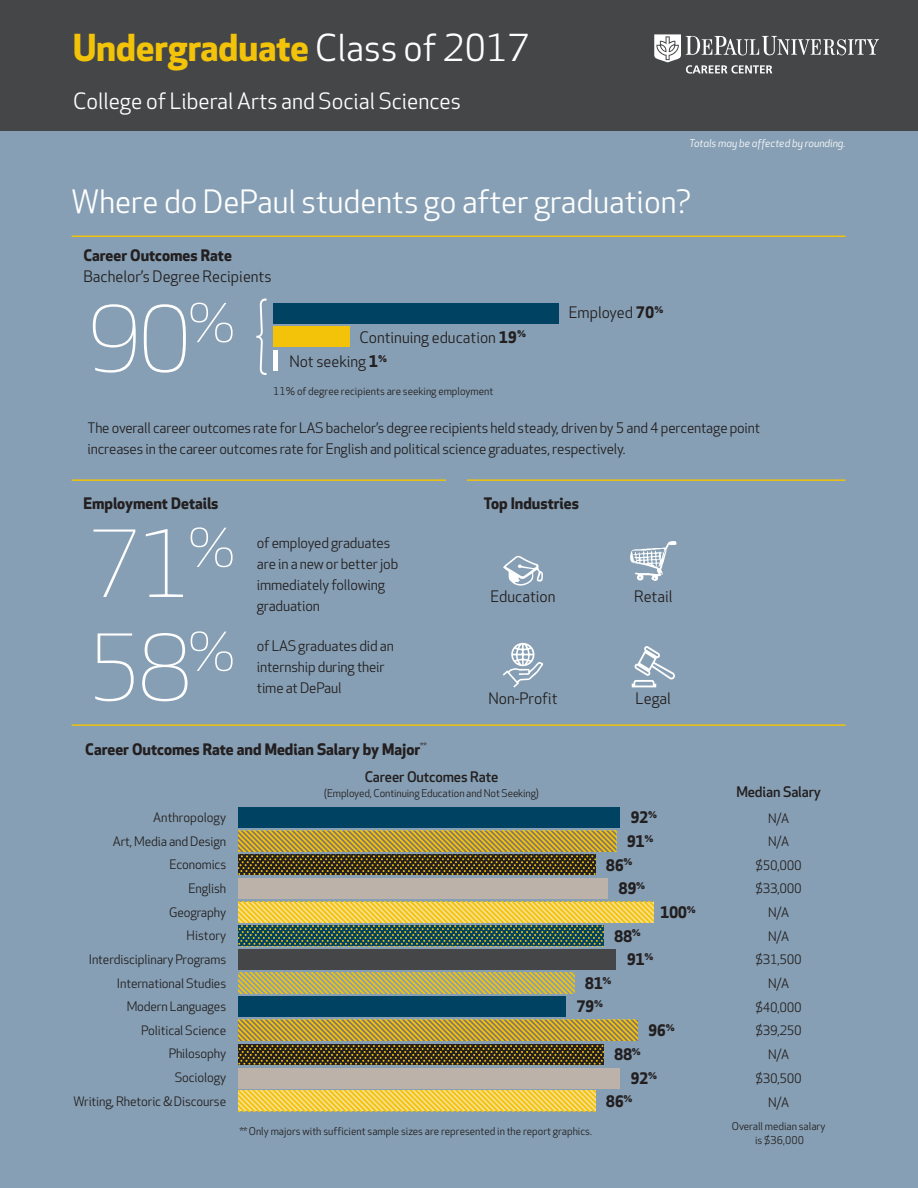
<style>
.page{position:relative;width:918px;height:1188px;background:#879fb4}
.page>*{position:absolute;margin:0;border:0;box-sizing:border-box;transform-origin:0 0}
.t1{font:300 90px/103.9px "Apex New";color:#fff}
.t2{font:700 36.3px "Apex New";color:#f2c309}
.t3{font:31.5px "Apex New";color:#fff}
.t4{font:22.05px "Apex New";color:#fff}
.t5{font:700 15.45px/23.5px "Apex New";color:#231f20}
.t6{font:15.45px/24.3px "Apex New";color:#231f20}
.t7{font:14.25px/21px "Apex New";letter-spacing:-.01em;color:#231f20}
.t8{font:500 14.25px "Apex New";letter-spacing:-.01em;color:#231f20}
.t9{font:12.75px/23.7px "Apex New";letter-spacing:-.01em;color:#231f20;text-align:right}
.t10{font:12.75px/23.5px "Apex New";letter-spacing:-.03em;color:#231f20;text-align:center}
.t11{font:10.5px/13.5px "Apex New";color:#231f20;text-align:center}
.t12{font:italic 10.5px "Apex New";color:#fff}
.s1{font-weight:400;color:#fff}
.s2{font-weight:700}
</style>
<div class="page">
<div style="left:0;top:0;width:918px;height:131px;background:#454647"></div>
<svg style="left:654px;top:34px;width:225px;height:40px"></svg>
<hr style="left:72px;top:236px;width:774px;height:1px;background:#f2c309">
<hr style="left:72px;top:479px;width:374px;height:2px;background:#f2c309">
<hr style="left:467px;top:479px;width:379px;height:2px;background:#f2c309">
<div style="left:273px;top:303px;width:286px;height:21px;background:#004262"></div>
<div style="left:273px;top:350px;width:5px;height:21px;background:#fff"></div>
<div style="left:273px;top:326px;width:77px;height:21px;background:#f2c309"></div>
<svg style="left:503px;top:555px;width:40px;height:31px"></svg>
<svg style="left:630px;top:541px;width:46px;height:40px"></svg>
<svg style="left:503px;top:643px;width:40px;height:44px"></svg>
<svg style="left:632px;top:646px;width:43px;height:41px"></svg>
<hr style="left:72px;top:724px;width:774px;height:2px;background:#f2c309">
<div style="left:238px;top:807px;width:382px;height:21px;background:#004262"></div>
<div style="left:238px;top:996px;width:328px;height:21px;background:#004262"></div>
<svg style="left:238px;top:973px;width:336px;height:21px"></svg>
<div style="left:238px;top:878px;width:370px;height:21px;background:#bcb2a9"></div>
<div style="left:238px;top:1068px;width:382px;height:21px;background:#bcb2a9"></div>
<svg style="left:238px;top:902px;width:416px;height:44px;background:#969957"></svg>
<svg style="left:238px;top:1091px;width:358px;height:20px;background:#f4cf4a"></svg>
<svg style="left:238px;top:831px;width:378px;height:44px;background:#867333"></svg>
<svg style="left:238px;top:1020px;width:400px;height:45px;background:#867538"></svg>
<div style="left:238px;top:949px;width:378px;height:21px;background:#454647"></div>
<h2 class="t2" style="left:73px;top:26px;width:458px">Undergraduate <span class="s1">Class of 2017</span></h2>
<h3 class="t4" style="left:73px;top:89px;width:389px">College of Liberal Arts and Social Sciences</h3>
<p class="t12" style="left:689px;top:138px;width:158px">Totals may be affected by rounding.</p>
<h3 class="t3" style="left:72px;top:184px;width:621px">Where do DePaul students go after graduation?</h3>
<p class="t5" style="left:83px;top:244px;width:150px">Career Outcomes Rate</p>
<p class="t6" style="left:83px;top:265px;width:190px">Bachelor’s Degree Recipients</p>
<h1 class="t1" style="left:88px;top:291px;width:149px">90<sup>%</sup></h1>
<p class="t6" style="left:289px;top:325px;width:238px;text-indent:70px">Continuing education <span class="s2">19</span><sup>%<br></sup>Not seeking <span class="s2">1</span><sup>%</sup></p>
<p class="t11" style="left:273px;top:385px;width:222px">11% of degree recipients are seeking employment</p>
<p class="t6" style="left:569px;top:301px;width:96px">Employed <span class="s2">70</span><sup>%</sup></p>
<p class="t7" style="left:88px;top:418px;width:674px">The overall career outcomes rate for LAS bachelor’s degree recipients held steady, driven by 5 and 4 percentage point increases in the career outcomes rate for English and political science graduates, respectively.</p>
<p class="t5" style="left:83px;top:492px;width:137px">Employment Details</p>
<p class="t5" style="left:484px;top:492px;width:97px">Top Industries</p>
<h1 class="t1" style="left:88px;top:516px;width:149px">71<sup>%<br></sup>58<sup>%</sup></h1>
<p class="t7" style="left:257px;top:533px;width:143px">of employed graduates are in a new or better job immediately following graduation</p>
<p class="t7" style="left:257px;top:636px;width:139px">of LAS graduates did an internship during their time at DePaul</p>
<p class="t5" style="left:85px;top:738px;width:343px">Career Outcomes Rate and Median Salary by Major<sup>**</sup></p>
<p class="t6" style="left:490px;top:585px;width:67px">Education</p>
<p class="t6" style="left:634px;top:585px;width:40px">Retail</p>
<p class="t6" style="left:488px;top:687px;width:71px">Non-Profit</p>
<p class="t6" style="left:636px;top:687px;width:37px">Legal</p>
<p class="t9" style="left:113px;top:806px;width:115px">Anthropology<br>Art, Media and Design<br>Economics<br>English<br>Geography</p>
<p class="t9" style="left:89px;top:948px;width:139px">Interdisciplinary Programs<br>International Studies<br>Modern Languages<br>Political Science</p>
<p class="t9" style="left:175px;top:1066px;width:53px">Sociology</p>
<p class="t9" style="left:187px;top:924px;width:41px">History</p>
<p class="t9" style="left:169px;top:1042px;width:59px">Philosophy</p>
<p class="t9" style="left:74px;top:1090px;width:154px">Writing, Rhetoric &amp; Discourse</p>
<p class="t8" style="left:365px;top:768px;width:135px">Career Outcomes Rate</p>
<p class="t11" style="left:324px;top:787px;width:216px">(Employed, Continuing Education and Not Seeking)</p>
<p class="t5" style="left:630px;top:806px;width:28px">92<sup>%</sup></p>
<p class="t5" style="left:627px;top:830px;width:28px">91<sup>%</sup></p>
<p class="t5" style="left:606px;top:854px;width:28px">86<sup>%</sup></p>
<p class="t5" style="left:619px;top:877px;width:28px">89<sup>%</sup></p>
<p class="t5" style="left:627px;top:924px;width:28px;text-indent:-12px">88<sup>%<br></sup>91<sup>%</sup></p>
<p class="t5" style="left:576px;top:972px;width:37px;text-align:center">81<sup>%<br></sup>79<sup>%</sup></p>
<p class="t5" style="left:660px;top:901px;width:37px">100<sup>%</sup></p>
<p class="t5" style="left:648px;top:1019px;width:28px">96<sup>%</sup></p>
<p class="t5" style="left:630px;top:1067px;width:28px">92<sup>%</sup></p>
<p class="t5" style="left:614px;top:1043px;width:28px">88<sup>%</sup></p>
<p class="t5" style="left:606px;top:1090px;width:28px">86<sup>%</sup></p>
<p class="t11" style="left:240px;top:1125px;width:354px">** Only majors with sufficient sample sizes are represented in the report graphics.</p>
<p class="t8" style="left:736px;top:783px;width:86px">Median Salary</p>
<p class="t10" style="left:756px;top:807px;width:48px">N/A<br>N/A $50,000 $33,000</p>
<p class="t10" style="left:756px;top:925px;width:48px">N/A $31,500<br>N/A $40,000</p>
<p class="t9" style="left:768px;top:1043px;width:22px">N/A</p>
<p class="t9" style="left:768px;top:1091px;width:22px">N/A</p>
<p class="t9" style="left:768px;top:901px;width:22px">N/A</p>
<p class="t9" style="left:756px;top:1019px;width:48px">$39,250</p>
<p class="t9" style="left:756px;top:1067px;width:48px">$30,500</p>
<p class="t11" style="left:732px;top:1120px;width:95px">Overall median salary is $36,000</p>
</div>
